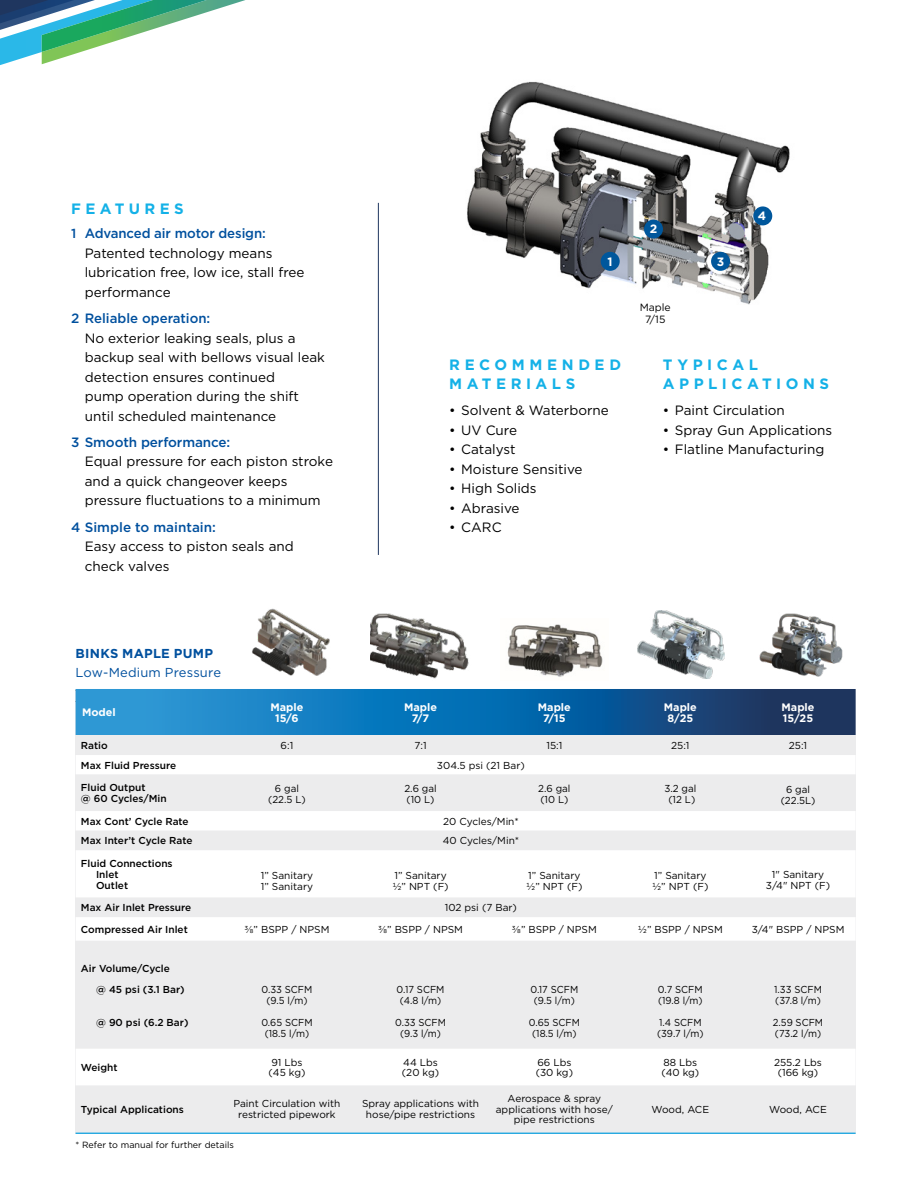
<style>
.page{position:relative;width:918px;height:1188px;background:#fff}
.page>*{position:absolute;margin:0;border:0;box-sizing:border-box;transform-origin:0 0}
.t1{font:700 15px/19.5px "Gotham";letter-spacing:.3em;color:#14b1e7}
.t2{font:13.5px/19.5px "Gotham";color:#000}
.t3{font:500 13.5px "Gotham";color:#00509e}
.t4{font:12.9px "Gotham";letter-spacing:.01em;color:#00509e}
.t5{font:700 12.9px "Gotham";letter-spacing:.02em;color:#00509e}
.t6{font:700 12px "Gotham";color:#fff}
.t7{font:700 10.8px/11.6px "Gotham";color:#fff;text-align:center}
.t8{font:10.5px/12px "Gotham";color:#000;text-align:center}
.t9{font:10.05px/10.8px "Gotham";color:#000}
.t10{font:500 10.05px/10.8px "Gotham";color:#000}
.t11{font:10.05px/10.8px "Gotham";color:#000;text-align:center;scale:.94 1}
.t12{font:9px "Gotham";color:#000}
.s1{font-weight:500;font-size:13.2px;color:#00509e}
.s2{font-weight:500;color:#00509e}
</style>
<div class="page">
<svg style="left:0;top:0;width:245px;height:65px"></svg>
<hr style="left:378px;top:203px;width:1px;height:352px;background:#1f365f">
<div style="left:76px;top:689px;width:780px;height:444px;background:#ececed"></div>
<img style="left:252px;top:608px;width:78px;height:68px">
<svg style="left:76px;top:689px;width:780px;height:46px;background:#1469a6"></svg>
<svg style="left:76px;top:755px;width:780px;height:330px"></svg>
<img style="left:370px;top:613px;width:99px;height:66px">
<img style="left:507px;top:624px;width:96px;height:53px">
<img style="left:637px;top:610px;width:88px;height:69px">
<hr style="left:76px;top:1133px;width:780px;height:1px;background:#28aae1">
<img style="left:754px;top:613px;width:97px;height:78px">
<img style="left:467px;top:81px;width:323px;height:224px">
<div style="left:601px;top:252px;width:19px;height:19px;background:#00579c;border-radius:50%"></div>
<div style="left:644px;top:220px;width:19px;height:19px;background:#00579c;border-radius:50%"></div>
<div style="left:711px;top:252px;width:19px;height:19px;background:#00579c;border-radius:50%"></div>
<div style="left:753px;top:206px;width:19px;height:19px;background:#00579c;border-radius:50%"></div>
<p class="t1" style="left:71px;top:198px;width:114px">FEATURES</p>
<p class="t2" style="left:85px;top:224px;width:221px;text-indent:-14px"><span class="s1">1</span> <span class="s2">Advanced air motor design:<br></span>Patented technology means lubrication free, low ice, stall free performance</p>
<p class="t3" style="left:71px;top:310px;width:141px">2 Reliable operation:</p>
<p class="t2" style="left:85px;top:328px;width:242px">No exterior leaking seals, plus a backup seal with bellows visual leak detection ensures continued<br>pump operation during the shift until scheduled maintenance</p>
<p class="t3" style="left:71px;top:433px;width:160px">3 Smooth performance:</p>
<p class="t2" style="left:85px;top:452px;width:250px">Equal pressure for each piston stroke and a quick changeover keeps pressure fluctuations to a minimum</p>
<p class="t3" style="left:71px;top:518px;width:146px">4 Simple to maintain:</p>
<p class="t2" style="left:85px;top:536px;width:211px">Easy access to piston seals and check valves</p>
<p class="t5" style="left:76px;top:645px;width:139px">BINKS MAPLE PUMP</p>
<p class="t4" style="left:76px;top:665px;width:147px">Low-Medium Pressure</p>
<p class="t6" style="left:608px;top:254px;width:7px">1</p>
<p class="t1" style="left:449px;top:355px;width:173px">RECOMMENDED<br>MATERIALS</p>
<p class="t2" style="left:449px;top:401px;width:161px">• Solvent &amp; Waterborne</p>
<p class="t2" style="left:449px;top:420px;width:69px">• UV Cure</p>
<p class="t2" style="left:449px;top:440px;width:68px">• Catalyst</p>
<p class="t2" style="left:449px;top:459px;width:135px">• Moisture Sensitive</p>
<p class="t2" style="left:449px;top:479px;width:89px">• High Solids</p>
<p class="t2" style="left:449px;top:498px;width:72px">• Abrasive</p>
<p class="t2" style="left:449px;top:518px;width:54px">• CARC</p>
<p class="t6" style="left:650px;top:221px;width:9px">2</p>
<p class="t8" style="left:640px;top:301px;width:33px">Maple<br>7/15</p>
<p class="t6" style="left:717px;top:254px;width:9px">3</p>
<p class="t6" style="left:758px;top:208px;width:10px">4</p>
<p class="t1" style="left:663px;top:355px;width:168px">TYPICAL<br>APPLICATIONS</p>
<p class="t2" style="left:663px;top:401px;width:124px">• Paint Circulation</p>
<p class="t2" style="left:663px;top:420px;width:171px">• Spray Gun Applications</p>
<p class="t2" style="left:663px;top:440px;width:163px">• Flatline Manufacturing</p>
<p class="t7" style="left:82px;top:707px;width:35px">Model</p>
<p class="t7" style="left:270px;top:701px;width:34px">Maple<br>15/6</p>
<p class="t7" style="left:404px;top:701px;width:34px">Maple<br>7/7</p>
<p class="t7" style="left:538px;top:701px;width:34px">Maple<br>7/15</p>
<p class="t7" style="left:664px;top:701px;width:34px">Maple<br>8/25</p>
<p class="t7" style="left:782px;top:701px;width:34px;text-align:left">Maple<br>15/25</p>
<p class="t10" style="left:81px;top:740px;width:28px">Ratio</p>
<p class="t9" style="left:281px;top:740px;width:14px">6:1</p>
<p class="t9" style="left:414px;top:740px;width:14px">7:1</p>
<p class="t9" style="left:546px;top:740px;width:17px">15:1</p>
<p class="t9" style="left:671px;top:740px;width:20px">25:1</p>
<p class="t9" style="left:789px;top:740px;width:20px">25:1</p>
<p class="t10" style="left:81px;top:760px;width:97px">Max Fluid Pressure</p>
<p class="t9" style="left:437px;top:760px;width:89px">304.5 psi (21 Bar)</p>
<p class="t10" style="left:81px;top:782px;width:87px">Fluid Output<br>@ 60 Cycles/Min</p>
<p class="t9" style="left:268px;top:783px;width:39px;text-align:center">6 gal (22.5 L)</p>
<p class="t9" style="left:404px;top:783px;width:34px">2.6 gal (10 L)</p>
<p class="t9" style="left:538px;top:783px;width:34px">2.6 gal (10 L)</p>
<p class="t9" style="left:664px;top:783px;width:33px;text-align:center">3.2 gal (12 L)</p>
<p class="t9" style="left:781px;top:784px;width:36px;text-align:center">6 gal (22.5L)</p>
<p class="t10" style="left:81px;top:816px;width:109px">Max Cont’ Cycle Rate</p>
<p class="t9" style="left:443px;top:816px;width:77px">20 Cycles/Min*</p>
<p class="t10" style="left:81px;top:835px;width:113px">Max Inter’t Cycle Rate</p>
<p class="t9" style="left:443px;top:835px;width:78px">40 Cycles/Min*</p>
<p class="t10" style="left:96px;top:858px;width:78px;text-indent:-15px">Fluid Connections<br>Inlet<br>Outlet</p>
<p class="t9" style="left:261px;top:870px;width:54px">1” Sanitary<br>1” Sanitary</p>
<p class="t9" style="left:392px;top:870px;width:58px">1” Sanitary ½” NPT (F)</p>
<p class="t9" style="left:526px;top:870px;width:58px">1” Sanitary ½” NPT (F)</p>
<p class="t9" style="left:652px;top:870px;width:58px">1” Sanitary ½” NPT (F)</p>
<p class="t9" style="left:766px;top:869px;width:66px;text-align:center">1" Sanitary<br>3/4" NPT (F)</p>
<p class="t10" style="left:81px;top:902px;width:112px">Max Air Inlet Pressure</p>
<p class="t9" style="left:445px;top:902px;width:74px">102 psi (7 Bar)</p>
<p class="t10" style="left:81px;top:924px;width:108px">Compressed Air Inlet</p>
<p class="t9" style="left:245px;top:924px;width:86px">⅜” BSPP / NPSM</p>
<p class="t9" style="left:378px;top:924px;width:86px">⅜” BSPP / NPSM</p>
<p class="t9" style="left:512px;top:924px;width:86px">⅜” BSPP / NPSM</p>
<p class="t9" style="left:638px;top:924px;width:86px">½” BSPP / NPSM</p>
<p class="t9" style="left:752px;top:924px;width:94px">3/4" BSPP / NPSM</p>
<p class="t10" style="left:96px;top:957px;width:90px;line-height:21.6px;text-indent:-15px">Air Volume/Cycle<br>@ 45 psi (3.1 Bar)</p>
<p class="t10" style="left:96px;top:1017px;width:94px">@ 90 psi (6.2 Bar)</p>
<p class="t11" style="left:397px;top:984px;width:52px">0.17 SCFM (4.8 l/m)</p>
<p class="t11" style="left:395px;top:1017px;width:56px">0.33 SCFM (9.3 l/m)</p>
<p class="t11" style="left:530px;top:984px;width:52px">0.17 SCFM (9.5 l/m)</p>
<p class="t11" style="left:529px;top:1017px;width:56px">0.65 SCFM (18.5 l/m)</p>
<p class="t11" style="left:658px;top:984px;width:49px;text-align:left">0.7 SCFM (19.8 l/m)</p>
<p class="t11" style="left:657px;top:1017px;width:51px;text-align:left">1.4 SCFM (39.7 l/m)</p>
<p class="t11" style="left:774px;top:984px;width:52px;text-align:left">1.33 SCFM (37.8 l/m)</p>
<p class="t11" style="left:773px;top:1017px;width:55px;text-align:left">2.59 SCFM (73.2 l/m)</p>
<p class="t11" style="left:262px;top:984px;width:56px">0.33 SCFM (9.5 l/m)</p>
<p class="t11" style="left:261px;top:1017px;width:56px">0.65 SCFM (18.5 l/m)</p>
<p class="t10" style="left:81px;top:1062px;width:38px">Weight</p>
<p class="t9" style="left:269px;top:1056px;width:38px">91 Lbs (45 kg)</p>
<p class="t9" style="left:402px;top:1057px;width:39px">44 Lbs (20 kg)</p>
<p class="t9" style="left:536px;top:1057px;width:39px">66 Lbs (30 kg)</p>
<p class="t9" style="left:661px;top:1057px;width:39px">88 Lbs (40 kg)</p>
<p class="t9" style="left:774px;top:1057px;width:49px;text-align:center">255.2 Lbs (166 kg)</p>
<p class="t10" style="left:81px;top:1104px;width:105px">Typical Applications</p>
<p class="t9" style="left:234px;top:1098px;width:108px;text-align:center">Paint Circulation with restricted pipework</p>
<p class="t9" style="left:362px;top:1098px;width:118px;text-align:center">Spray applications with hose/pipe restrictions</p>
<p class="t9" style="left:496px;top:1093px;width:119px;text-align:center">Aerospace &amp; spray applications with hose/ pipe restrictions</p>
<p class="t9" style="left:652px;top:1103px;width:59px">Wood, ACE</p>
<p class="t9" style="left:769px;top:1103px;width:59px">Wood, ACE</p>
<p class="t12" style="left:76px;top:1139px;width:160px">* Refer to manual for further details</p>
</div>
